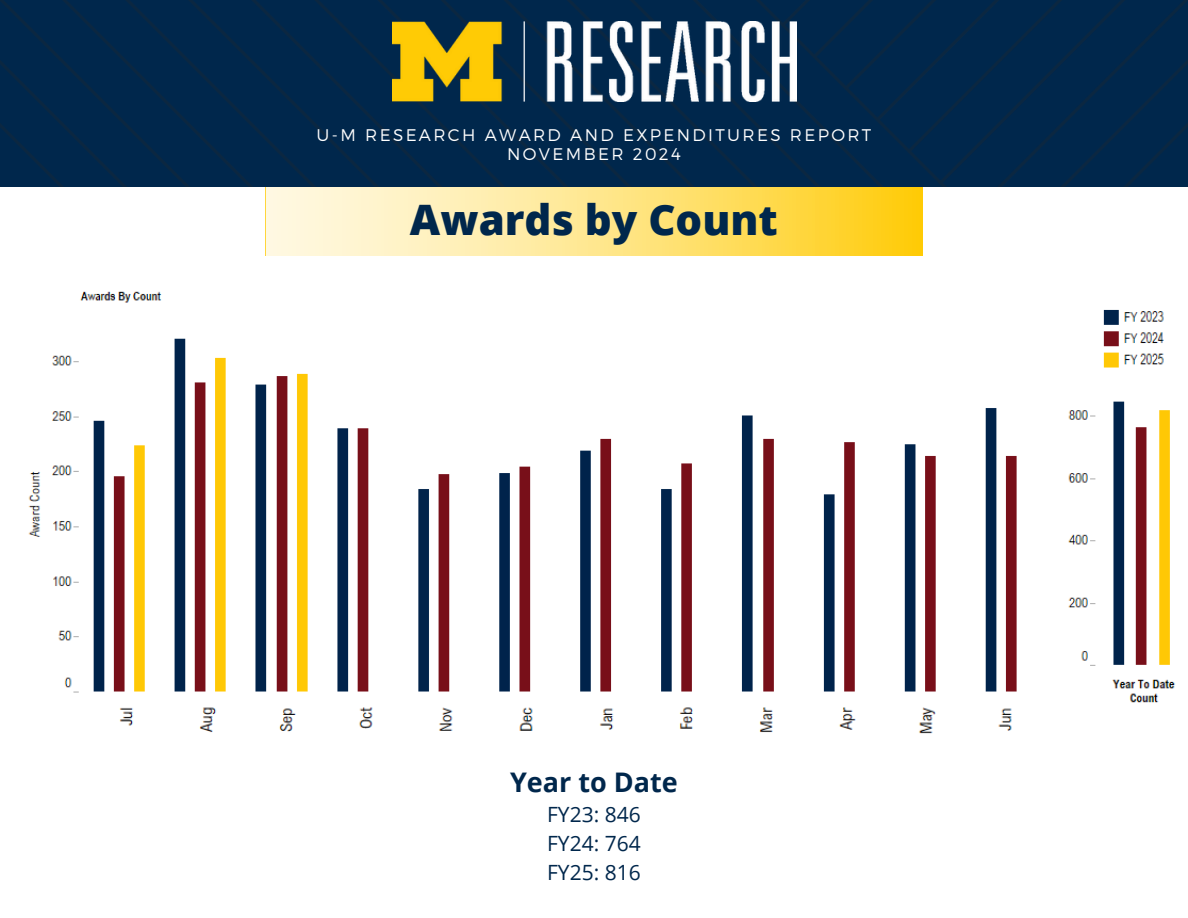
<style>
.page{position:relative;width:1188px;height:918px;background:#fff}
.page>*{position:absolute;margin:0;border:0;box-sizing:border-box;transform-origin:0 0}
.t1{font:800 42px "Open Sans";color:#00274c}
.t2{font:700 27px "Open Sans";color:#00274c}
.t3{font:21px/29.2px "Open Sans";color:#00274c;text-align:justify}
.t4{font:300 16.8px "Montserrat";letter-spacing:.14em;color:#fff}
</style>
<div class="page">
<svg style="left:266px;top:187px;width:657px;height:69px;background:#ffe585"></svg>
<div style="left:0;top:0;width:1188px;height:187px;background:#00274c"></div>
<img style="left:392px;top:22px;width:404px;height:79px">
<img style="left:28px;top:291px;width:1148px;height:443px">
<p class="t4" style="left:317px;top:124px;width:556px">U-M RESEARCH AWARD AND EXPENDITURES REPORT</p>
<h1 class="t4" style="left:507px;top:143px;width:175px">NOVEMBER 2024</h1>
<p class="t1" style="left:410px;top:191px;width:369px">Awards by Count</p>
<p class="t2" style="left:510px;top:763px;width:169px">Year to Date</p>
<p class="t3" style="left:547px;top:799px;width:95px">FY23: 846<br>FY24: 764<br>FY25: 816</p>
</div>
